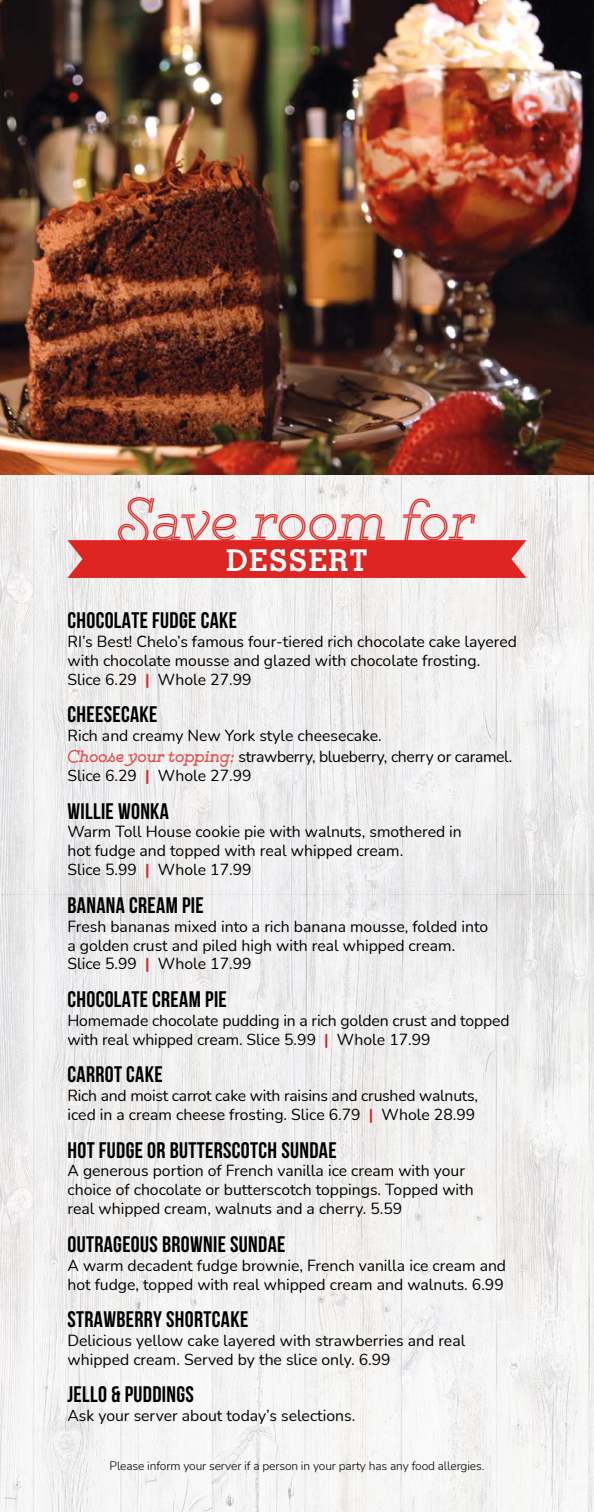
<style>
.page{position:relative;width:594px;height:1512px;background:#fff}
.page>*{position:absolute;margin:0;border:0;box-sizing:border-box;transform-origin:0 0}
.t1{font:300 48px "Gist";color:#df2521}
.t2{font:700 30px "Memphis";letter-spacing:.05em;color:#fff}
.t3{font:700 22.5px "Bebas Neue";letter-spacing:.015em;color:#000}
.t4{font:15.75px/18.9px "Nunito";color:#000}
.t5{font:300 12px "Nunito";letter-spacing:-.01em;color:#000}
.s1{font-weight:700;color:#df2521}
.s2{font-family:"Gist";font-size:14.25px;color:#df2521}
</style>
<div class="page">
<img style="left:0;top:474px;width:594px;height:1038px">
<img style="left:0;top:0;width:594px;height:474px">
<svg style="left:68px;top:540px;width:458px;height:38px"></svg>
<h1 class="t1" style="left:119px;top:489px;width:358px">Save room for</h1>
<h2 class="t2" style="left:226px;top:542px;width:143px">DESSERT</h2>
<h3 class="t3" style="left:68px;top:608px;width:171px">CHOCOLATE FUDGE CAKE</h3>
<p class="t4" style="left:68px;top:631px;width:451px">RI’s Best! Chelo’s famous four-tiered rich chocolate cake layered with chocolate mousse and glazed with chocolate frosting.<br>Slice 6.29 <span class="s1">|</span> Whole 27.99</p>
<h3 class="t3" style="left:68px;top:702px;width:92px">CHEESECAKE</h3>
<p class="t4" style="left:68px;top:725px;width:446px;line-height:21px">Rich and creamy New York style cheesecake.<br><span class="s2">Choose your topping:</span> strawberry, blueberry, cherry or caramel.</p>
<p class="t4" style="left:67px;top:766px;width:186px">Slice 6.29 <span class="s1">|</span> Whole 27.99</p>
<h3 class="t3" style="left:68px;top:798px;width:103px">WILLIE WONKA</h3>
<p class="t4" style="left:68px;top:822px;width:396px">Warm Toll House cookie pie with walnuts, smothered in hot fudge and topped with real whipped cream.<br>Slice 5.99 <span class="s1">|</span> Whole 17.99</p>
<h3 class="t3" style="left:68px;top:893px;width:138px">BANANA CREAM PIE</h3>
<p class="t4" style="left:68px;top:916px;width:422px">Fresh bananas mixed into a rich banana mousse, folded into a golden crust and piled high with real whipped cream.<br>Slice 5.99 <span class="s1">|</span> Whole 17.99</p>
<h3 class="t3" style="left:68px;top:987px;width:161px">CHOCOLATE CREAM PIE</h3>
<p class="t4" style="left:68px;top:1010px;width:444px">Homemade chocolate pudding in a rich golden crust and topped with real whipped cream. Slice 5.99 <span class="s1">|</span> Whole 17.99</p>
<h3 class="t3" style="left:68px;top:1062px;width:97px">CARROT CAKE</h3>
<p class="t4" style="left:68px;top:1086px;width:412px">Rich and moist carrot cake with raisins and crushed walnuts, iced in a cream cheese frosting. Slice 6.79 <span class="s1">|</span> Whole 28.99</p>
<h3 class="t3" style="left:68px;top:1137px;width:271px">HOT FUDGE OR BUTTERSCOTCH SUNDAE</h3>
<p class="t4" style="left:68px;top:1161px;width:408px">A generous portion of French vanilla ice cream with your choice of chocolate or butterscotch toppings. Topped with real whipped cream, walnuts and a cherry. 5.59</p>
<h3 class="t3" style="left:68px;top:1232px;width:219px">OUTRAGEOUS BROWNIE SUNDAE</h3>
<p class="t4" style="left:68px;top:1255px;width:440px">A warm decadent fudge brownie, French vanilla ice cream and hot fudge, topped with real whipped cream and walnuts. 6.99</p>
<h3 class="t3" style="left:68px;top:1307px;width:182px">STRAWBERRY SHORTCAKE</h3>
<p class="t4" style="left:68px;top:1330px;width:399px">Delicious yellow cake layered with strawberries and real whipped cream. Served by the slice only. 6.99</p>
<h3 class="t3" style="left:68px;top:1382px;width:128px">JELLO &amp; PUDDINGS</h3>
<p class="t4" style="left:68px;top:1406px;width:289px">Ask your server about today’s selections.</p>
<p class="t5" style="left:110px;top:1457px;width:376px">Please inform your server if a person in your party has any food allergies.</p>
</div>
